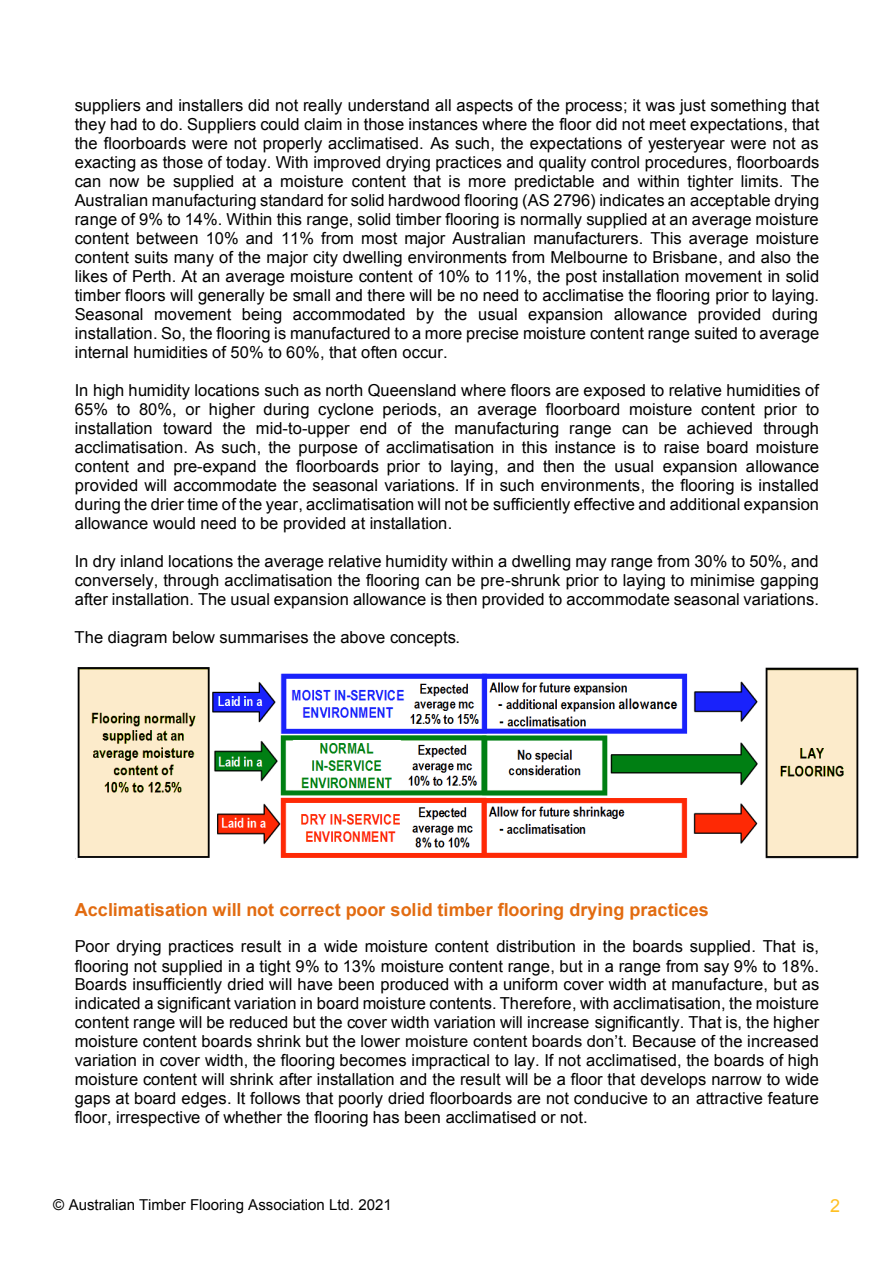
<style>
.page{position:relative;width:893px;height:1263px;background:#fff}
.page>*{position:absolute;margin:0;border:0;box-sizing:border-box;transform-origin:0 0}
.t1{font:700 18px "Arial";color:#e26b10}
.t2{font:18px "Arial";color:#ffc023}
.t3{font:16.5px/18.9px "Arial";color:#000;text-align:justify}
.t4{font:15px "Arial";color:#000}
</style>
<div class="page">
<img style="left:75px;top:667px;width:784px;height:193px">
<p class="t3" style="left:75px;top:96px;width:746px">suppliers and installers did not really understand all aspects of the process; it was just something that they had to do. Suppliers could claim in those instances where the floor did not meet expectations, that the floorboards were not properly acclimatised. As such, the expectations of yesteryear were not as exacting as those of today. With improved drying practices and quality control procedures, floorboards can now be supplied at a moisture content that is more predictable and within tighter limits. The Australian manufacturing standard for solid hardwood flooring (AS 2796) indicates an acceptable drying range of 9% to 14%. Within this range, solid timber flooring is normally supplied at an average moisture content between 10% and 11% from most major Australian manufacturers. This average moisture content suits many of the major city dwelling environments from Melbourne to Brisbane, and also the likes of Perth. At an average moisture content of 10% to 11%, the post installation movement in solid timber floors will generally be small and there will be no need to acclimatise the flooring prior to laying.<br>Seasonal movement being accommodated by the usual expansion allowance provided during installation. So, the flooring is manufactured to a more precise moisture content range suited to average internal humidities of 50% to 60%, that often occur.</p>
<p class="t3" style="left:75px;top:381px;width:746px">In high humidity locations such as north Queensland where floors are exposed to relative humidities of 65% to 80%, or higher during cyclone periods, an average floorboard moisture content prior to installation toward the mid-to-upper end of the manufacturing range can be achieved through acclimatisation. As such, the purpose of acclimatisation in this instance is to raise board moisture content and pre-expand the floorboards prior to laying, and then the usual expansion allowance provided will accommodate the seasonal variations. If in such environments, the flooring is installed during the drier time of the year, acclimatisation will not be sufficiently effective and additional expansion allowance would need to be provided at installation.</p>
<p class="t3" style="left:75px;top:552px;width:746px">In dry inland locations the average relative humidity within a dwelling may range from 30% to 50%, and conversely, through acclimatisation the flooring can be pre-shrunk prior to laying to minimise gapping after installation. The usual expansion allowance is then provided to accommodate seasonal variations.</p>
<p class="t3" style="left:75px;top:627px;width:387px">The diagram below summarises the above concepts.</p>
<p class="t1" style="left:75px;top:897px;width:636px">Acclimatisation will not correct poor solid timber flooring drying practices</p>
<p class="t3" style="left:75px;top:937px;width:746px">Poor drying practices result in a wide moisture content distribution in the boards supplied. That is, flooring not supplied in a tight 9% to 13% moisture content range, but in a range from say 9% to 18%.<br>Boards insufficiently dried will have been produced with a uniform cover width at manufacture, but as indicated a significant variation in board moisture contents. Therefore, with acclimatisation, the moisture content range will be reduced but the cover width variation will increase significantly. That is, the higher moisture content boards shrink but the lower moisture content boards don’t. Because of the increased variation in cover width, the flooring becomes impractical to lay. If not acclimatised, the boards of high moisture content will shrink after installation and the result will be a floor that develops narrow to wide gaps at board edges. It follows that poorly dried floorboards are not conducive to an attractive feature floor, irrespective of whether the flooring has been acclimatised or not.</p>
<p class="t4" style="left:53px;top:1195px;width:340px">© Australian Timber Flooring Association Ltd. 2021</p>
<p class="t2" style="left:830px;top:1194px;width:12px">2</p>
</div>
